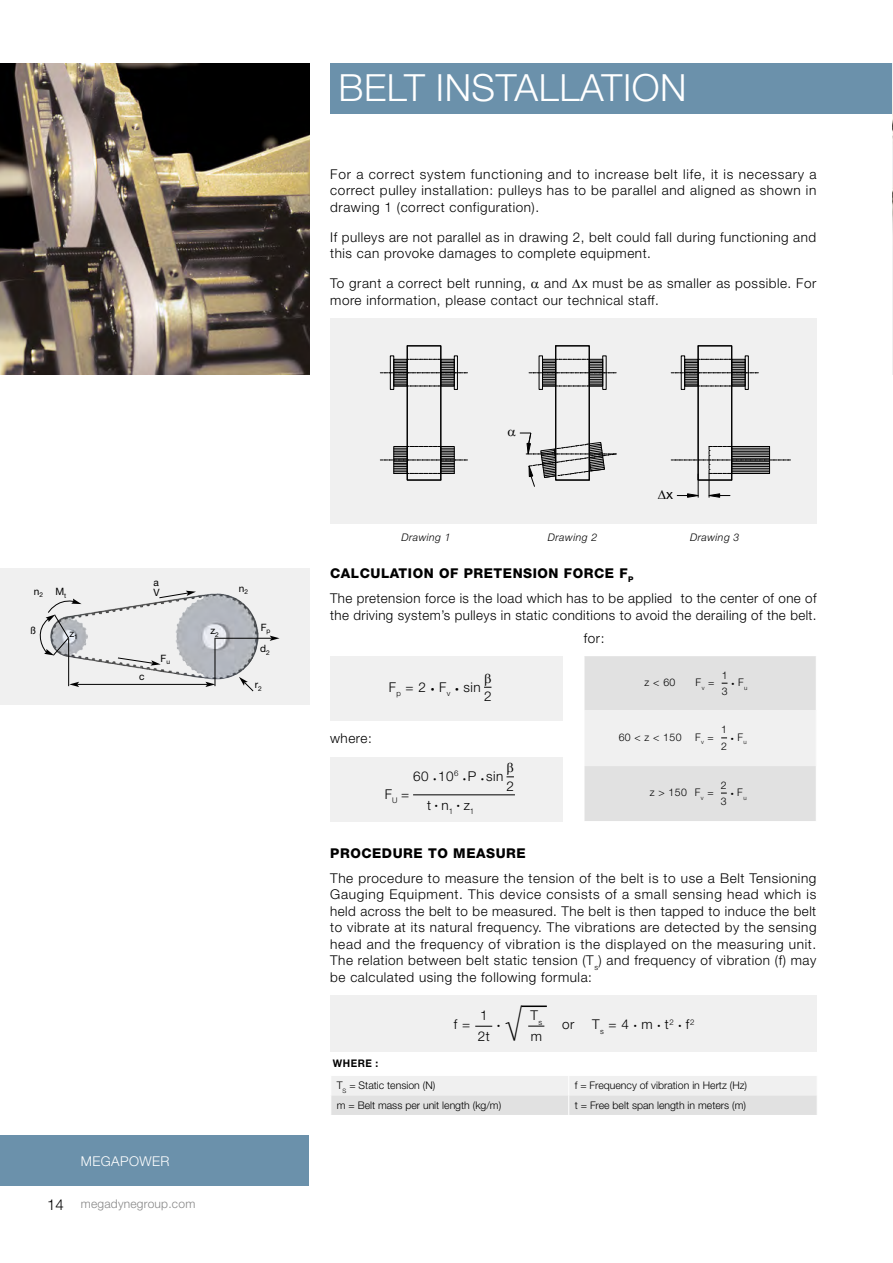
<style>
.page{position:relative;width:893px;height:1263px;background:#fff}
.page>*{position:absolute;margin:0;border:0;box-sizing:border-box;transform-origin:0 0}
.t1{font:300 37.5px "Helvetica Neue LT Std";letter-spacing:.015em;color:#fff}
.t2{font:300 13.5px/16.5px "Helvetica Neue LT Std";letter-spacing:.04em;color:#000}
.t3{font:800 13.5px "Helvetica Neue LT Std";letter-spacing:.04em;color:#000}
.t4{font:300 13.5px "Helvetica Neue LT Std";letter-spacing:.03em;color:#fff}
.t5{font:13.5px "Helvetica Neue LT Std";color:#000}
.t6{font:300 12px "Helvetica Neue LT Std";letter-spacing:.02em;color:#878787}
.t7{font:300 10.5px/16.5px "Helvetica Neue LT Std";color:#000}
.t8{font:italic 300 10.5px "Helvetica Neue LT Std";letter-spacing:.04em;color:#000}
.t9{font:10.05px/21.6px "Helvetica Neue LT Std";color:#000}
.t10{font:300 6px "Helvetica Neue LT Std";color:#000}
.s1{font-size:15px;color:#000}
.s2{font-weight:800}
.s3{font-size:7.5px}
.s4{font-size:13.5px}
.s5{font-size:7.8px}
.s6{font-size:10.5px}
.s7{font-size:6.15px}
.s8{font-weight:700}
.s9{font-weight:200;font-stretch:condensed;font-size:36px}
</style>
<div class="page">
<div style="left:0;top:1135px;width:309px;height:51px;background:#6b91ab"></div>
<div style="left:331px;top:64px;width:562px;height:50px;background:#6b91ab"></div>
<img style="left:0;top:64px;width:309px;height:310px">
<div style="left:330px;top:318px;width:486px;height:206px;background:#f0f0f0"></div>
<svg style="left:380px;top:345px;width:87px;height:136px"></svg>
<div style="left:330px;top:656px;width:232px;height:64px;background:#f0f0f0"></div>
<div style="left:330px;top:757px;width:232px;height:64px;background:#f0f0f0"></div>
<hr style="left:413px;top:794px;width:102px;height:1px;background:#000">
<svg style="left:584px;top:656px;width:232px;height:165px"></svg>
<div style="left:0;top:568px;width:309px;height:136px;background:#f0f0f0"></div>
<img style="left:64px;top:593px;width:194px;height:87px">
<hr style="left:215px;top:638px;width:57px;height:1px;background:#000">
<svg style="left:270px;top:636px;width:10px;height:5px"></svg>
<hr style="left:77px;top:684px;width:130px;height:1px;background:#000">
<svg style="left:69px;top:682px;width:10px;height:5px"></svg>
<svg style="left:205px;top:682px;width:10px;height:5px"></svg>
<svg style="left:239px;top:677px;width:15px;height:15px"></svg>
<hr style="left:68px;top:638px;width:1px;height:48px;background:#000">
<hr style="left:215px;top:638px;width:1px;height:48px;background:#000">
<svg style="left:159px;top:591px;width:37px;height:7px"></svg>
<svg style="left:117px;top:657px;width:44px;height:8px"></svg>
<svg style="left:39px;top:599px;width:43px;height:57px"></svg>
<svg style="left:331px;top:1076px;width:486px;height:39px"></svg>
<div style="left:331px;top:995px;width:486px;height:56px;background:#f0f0f0"></div>
<svg style="left:475px;top:1026px;width:17px;height:1px"></svg>
<svg style="left:528px;top:1026px;width:16px;height:1px"></svg>
<hr style="left:521px;top:1005px;width:26px;height:2px;background:#000">
<img style="left:892px;top:64px;width:1px;height:310px">
<svg style="left:519px;top:345px;width:97px;height:142px"></svg>
<svg style="left:670px;top:345px;width:120px;height:153px"></svg>
<svg style="left:484px;top:686px;width:7px;height:2px"></svg>
<h1 class="t1" style="left:338px;top:65px;width:350px">BELT INSTALLATION</h1>
<p class="t2" style="left:330px;top:166px;width:488px;text-align:justify">For a correct system functioning and to increase belt life, it is necessary a correct pulley installation: pulleys has to be parallel and aligned as shown in drawing 1 (correct configuration).</p>
<p class="t2" style="left:330px;top:229px;width:487px">If pulleys are not parallel as in drawing 2, belt could fall during functioning and this can provoke damages to complete equipment.</p>
<p class="t2" style="left:330px;top:275px;width:197px">To grant a correct belt running,</p>
<p class="t2" style="left:330px;top:275px;width:488px;text-indent:214px">and x must be as smaller as possible. For more information, please contact our technical staff.</p>
<p class="t9" style="left:154px;top:571px;width:7px">a</p>
<p class="t9" style="left:34px;top:580px;width:11px">n<sub>2</sub></p>
<p class="t9" style="left:154px;top:582px;width:8px">V</p>
<p class="t9" style="left:239px;top:577px;width:11px">n<sub>2</sub></p>
<p class="t9" style="left:31px;top:619px;width:7px">ß</p>
<p class="t9" style="left:56px;top:581px;width:12px">M<sub>t</sub></p>
<p class="t9" style="left:210px;top:620px;width:10px">z<sub>2</sub></p>
<p class="t9" style="left:69px;top:622px;width:10px">z<sub>1</sub></p>
<p class="t9" style="left:139px;top:665px;width:7px">c</p>
<p class="t9" style="left:161px;top:647px;width:11px">F<sub>u</sub></p>
<p class="t9" style="left:260px;top:616px;width:12px">F<sub>p </sub>d<sub>2</sub></p>
<p class="t9" style="left:255px;top:674px;width:9px">r<sub>2</sub></p>
<p class="t4" style="left:81px;top:1153px;width:90px">MEGAPOWER</p>
<p class="t6" style="left:47px;top:1196px;width:150px"><span class="s1">14</span> megadynegroup.com</p>
<p class="t5" style="left:666px;top:486px;width:8px">x</p>
<p class="t8" style="left:401px;top:531px;width:51px">Drawing 1</p>
<p class="t8" style="left:548px;top:531px;width:51px">Drawing 2</p>
<p class="t8" style="left:690px;top:531px;width:51px">Drawing 3</p>
<p class="t2" style="left:330px;top:560px;width:488px;line-height:25px"><span class="s2">CALCULATION OF PRETENSION FORCE F</span><sub>P<br></sub>The pretension force is the load which has to be applied to the center of one of</p>
<p class="t2" style="left:330px;top:606px;width:488px">the driving system’s pulleys in static conditions to avoid the derailing of the belt.</p>
<p class="t2" style="left:330px;top:730px;width:43px">where:</p>
<p class="t2" style="left:389px;top:679px;width:94px">F<sub>p</sub> = 2 <span class="s3">•</span> F<sub>v</sub> <span class="s3">•</span> sin</p>
<p class="t2" style="left:484px;top:688px;width:9px">2</p>
<p class="t2" style="left:413px;top:767px;width:92px">60 • 10<sup>6</sup> • P • sin</p>
<p class="t2" style="left:506px;top:778px;width:9px">2</p>
<p class="t2" style="left:385px;top:785px;width:26px">F<sub>U</sub> =</p>
<p class="t2" style="left:427px;top:796px;width:5px">t</p>
<p class="t10" style="left:435px;top:802px;width:20px">• <span class="s4">n</span><span class="s5">1</span></p>
<p class="t10" style="left:457px;top:802px;width:19px">• <span class="s4">z</span><span class="s5">1</span></p>
<p class="t2" style="left:584px;top:629px;width:22px">for:</p>
<p class="t7" style="left:645px;top:674px;width:32px">z &lt; 60</p>
<p class="t7" style="left:696px;top:674px;width:20px">F<sub>v</sub> =</p>
<p class="t7" style="left:722px;top:666px;width:7px">1<br>3</p>
<p class="t10" style="left:731px;top:680px;width:17px">• <span class="s6">F</span><span class="s7">u</span></p>
<p class="t7" style="left:619px;top:729px;width:64px">60 &lt; z &lt; 150</p>
<p class="t7" style="left:695px;top:729px;width:20px">F<sub>v</sub> =</p>
<p class="t7" style="left:721px;top:721px;width:7px">1<br>2</p>
<p class="t10" style="left:731px;top:735px;width:17px">• <span class="s6">F</span><span class="s7">u</span></p>
<p class="t7" style="left:650px;top:784px;width:65px">z &gt; 150 F<sub>v</sub> =</p>
<p class="t7" style="left:721px;top:776px;width:7px">2<br>3</p>
<p class="t10" style="left:731px;top:790px;width:17px">• <span class="s6">F</span><span class="s7">u</span></p>
<p class="t3" style="left:330px;top:845px;width:197px">PROCEDURE TO MEASURE</p>
<p class="t2" style="left:330px;top:869px;width:488px;text-align:justify">The procedure to measure the tension of the belt is to use a Belt Tensioning Gauging Equipment. This device consists of a small sensing head which is held across the belt to be measured. The belt is then tapped to induce the belt to vibrate at its natural frequency. The vibrations are detected by the sensing head and the frequency of vibration is the displayed on the measuring unit.<br>The relation between belt static tension (T<sub>s</sub>) and frequency of vibration (f) may be calculated using the following formula:</p>
<p class="t7" style="left:337px;top:1052px;width:100px;line-height:22px;text-indent:-4px"><span class="s8">WHERE :<br></span>T<sub>S</sub> = Static tension (N)</p>
<p class="t2" style="left:454px;top:1016px;width:18px">f =</p>
<p class="t2" style="left:478px;top:1005px;width:14px;line-height:21px">1<br>2t</p>
<p class="t10" style="left:497px;top:1022px;width:47px">• <span class="s9">√</span><sup>T</sup><sup>s</sup></p>
<p class="t2" style="left:531px;top:1028px;width:13px">m</p>
<p class="t2" style="left:562px;top:1016px;width:14px">or</p>
<p class="t2" style="left:592px;top:1016px;width:38px">T<sub>s</sub> = 4</p>
<p class="t10" style="left:634px;top:1022px;width:20px">• <span class="s4">m</span></p>
<p class="t10" style="left:657px;top:1022px;width:26px">• <span class="s4">t</span><sup>2</sup> •</p>
<p class="t2" style="left:686px;top:1016px;width:10px">f<sup>2</sup></p>
<p class="t7" style="left:575px;top:1077px;width:174px">f = Frequency of vibration in Hertz (Hz)</p>
<p class="t7" style="left:337px;top:1097px;width:166px">m = Belt mass per unit length (kg/m)</p>
<p class="t7" style="left:575px;top:1097px;width:173px">t = Free belt span length in meters (m)</p>
</div>
